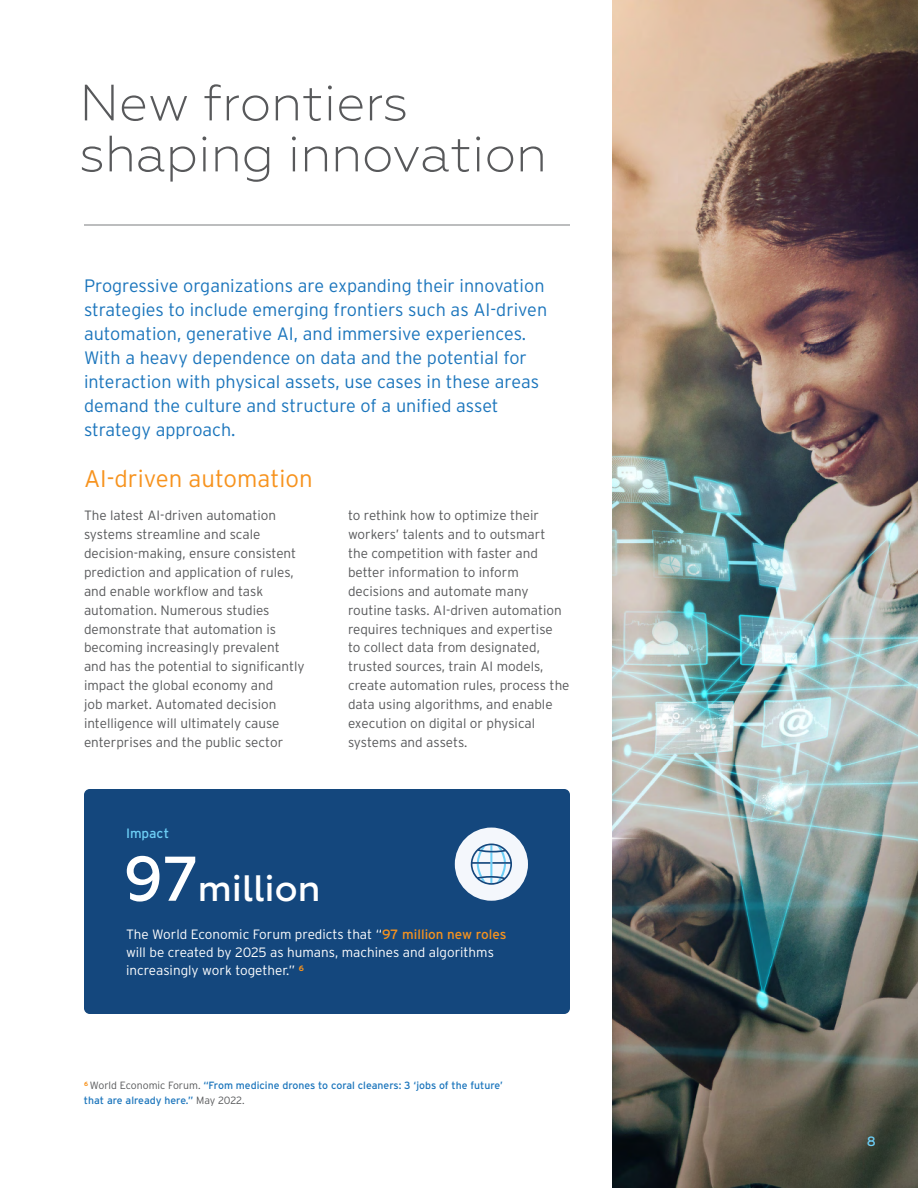
<style>
.page{position:relative;width:918px;height:1188px;background:#fff}
.page>*{position:absolute;margin:0;border:0;box-sizing:border-box;transform-origin:0 0}
.t1{font:300 51px/51px "Geometria";color:#58595b}
.t2{font:500 36.75px "Geometria";color:#fff}
.t3{font:300 24px "Interstate";color:#f7931e}
.t4{font:300 18px/24px "Interstate";color:#1b75bc}
.t5{font:300 13.5px/18.9px "Interstate";color:#58595b}
.t6{font:300 13.5px/18.3px "Interstate";color:#fff}
.t7{font:13.5px "Interstate";color:#6dcff6}
.t8{font:10.5px/14.7px "Interstate";color:#1b75bc}
.s1{font-size:63px}
.s2{font-weight:400;color:#f7931e}
.s3{font-weight:300;color:#58595b}
</style>
<div class="page">
<hr style="left:84px;top:224px;width:486px;height:1px;background:#58595b">
<img style="left:612px;top:0;width:306px;height:1188px">
<div style="left:84px;top:789px;width:486px;height:225px;background:#14477d;border-radius:6px"></div>
<div style="left:455px;top:828px;width:73px;height:73px;background:#f4f7fc;border-radius:50%"></div>
<svg style="left:471px;top:844px;width:41px;height:41px"></svg>
<h1 class="t1" style="left:80px;top:77px;width:469px">New frontiers shaping innovation</h1>
<p class="t4" style="left:84px;top:273px;width:465px">Progressive organizations are expanding their innovation strategies to include emerging frontiers such as AI-driven automation, generative AI, and immersive experiences.<br>With a heavy dependence on data and the potential for interaction with physical assets, use cases in these areas demand the culture and structure of a unified asset strategy approach.</p>
<h3 class="t3" style="left:84px;top:465px;width:230px">AI-driven automation</h3>
<p class="t5" style="left:84px;top:506px;width:222px">The latest AI-driven automation systems streamline and scale decision-making, ensure consistent prediction and application of rules, and enable workflow and task automation. Numerous studies demonstrate that automation is becoming increasingly prevalent and has the potential to significantly impact the global economy and<br>job market. Automated decision intelligence will ultimately cause enterprises and the public sector</p>
<p class="t5" style="left:348px;top:506px;width:223px">to rethink how to optimize their workers’ talents and to outsmart<br>the competition with faster and better information to inform decisions and automate many routine tasks. AI-driven automation requires techniques and expertise<br>to collect data from designated, trusted sources, train AI models, create automation rules, process the data using algorithms, and enable execution on digital or physical systems and assets.</p>
<p class="t7" style="left:126px;top:826px;width:45px">Impact</p>
<h2 class="t2" style="left:123px;top:866px;width:199px"><span class="s1">97</span>million</h2>
<p class="t6" style="left:126px;top:925px;width:382px">The World Economic Forum predicts that “<span class="s2">97 million new roles </span>will be created by 2025 as humans, machines and algorithms increasingly work together.” <sup>6</sup></p>
<p class="t8" style="left:84px;top:1078px;width:420px"><sup>6</sup> <span class="s3">World Economic Forum.</span> “From medicine drones to coral cleaners: 3 ‘jobs of the future’ that are already here.” <span class="s3">May 2022.</span></p>
<p class="t7" style="left:867px;top:1134px;width:11px">8</p>
</div>
